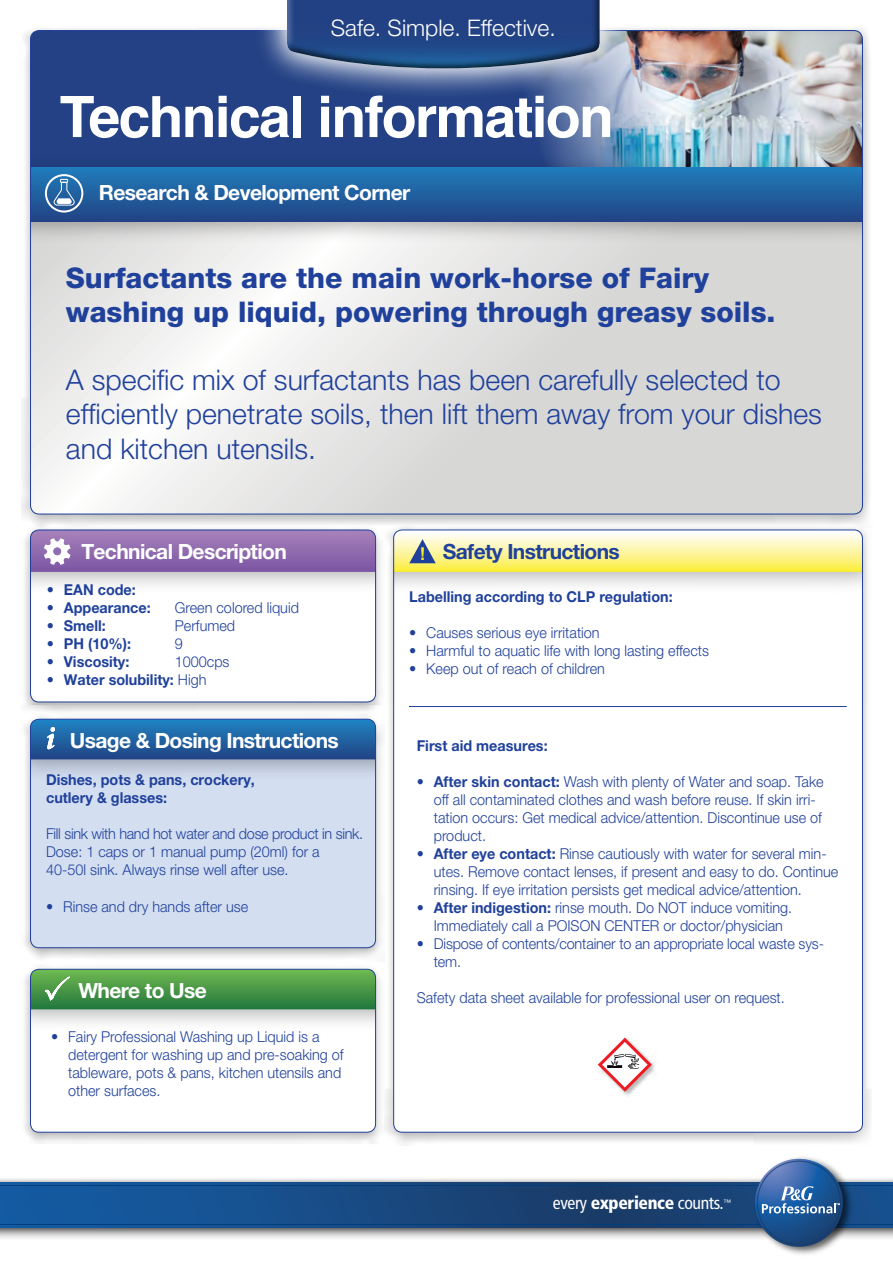
<style>
.page{position:relative;width:893px;height:1263px;background:#fff}
.page>*{position:absolute;margin:0;border:0;box-sizing:border-box;transform-origin:0 0}
.t1{font:700 57px "Helvetica";letter-spacing:-.03em;color:#fff}
.t2{font:300 28.5px/34.2px "Helvetica Neue LT Pro";color:#20419b}
.t3{font:800 28.5px/34.2px "Helvetica Neue LT Pro";color:#20419b}
.t4{font:300 22.8px "Helvetica Neue LT Pro";color:#fff}
.t5{font:700 21px "Helvetica Neue LT Pro";letter-spacing:-.03em;color:#fff}
.t6{font:700 21px "Helvetica Neue LT Pro";letter-spacing:-.03em;color:#20419b}
.t7{font:condensed 17.85px "Frutiger LT Com";letter-spacing:-.02em;color:#fff}
.t8{font:300 15px/18px "Helvetica Neue LT Pro";color:#20419b;scale:.96 1}
.t9{font:700 15px/18px "Helvetica Neue LT Pro";color:#20419b;scale:.96 1}
.t10{font:condensed 7.8px "Frutiger CE";color:#fff}
.s1{font-weight:300}
.s2{font-family:"Arial";font-size:17.55px;color:#fcee21}
.s3{font-weight:700}
.s4{font-weight:900}
</style>
<div class="page">
<div style="left:21px;top:25px;width:851px;height:503px;background:#000;opacity:.3"></div>
<div style="left:31px;top:31px;width:831px;height:483px;background:#234184;border-radius:9px"></div>
<svg style="left:31px;top:245px;width:831px;height:269px;background:#e2e2e2"></svg>
<img style="left:532px;top:31px;width:330px;height:121px">
<div style="left:31px;top:152px;width:831px;height:93px;background:#000;opacity:.3"></div>
<div style="left:31px;top:167px;width:831px;height:54px;background:linear-gradient(to bottom,#217ebd,#224586)"></div>
<div style="left:21px;top:525px;width:364px;height:191px;background:#000;opacity:.3"></div>
<div style="left:31px;top:530px;width:345px;height:172px;background:#fff;border-radius:9px"></div>
<div style="left:31px;top:530px;width:345px;height:65px;background:#000;opacity:.3"></div>
<div style="left:30px;top:530px;width:346px;height:172px;border:1px solid #20419b;border-radius:9px"></div>
<div style="left:384px;top:525px;width:488px;height:621px;background:#000;opacity:.3"></div>
<div style="left:394px;top:530px;width:468px;height:602px;background:#fff;border-radius:9px"></div>
<div style="left:394px;top:530px;width:468px;height:65px;background:#000;opacity:.3"></div>
<div style="left:21px;top:714px;width:364px;height:247px;background:#000;opacity:.3"></div>
<div style="left:31px;top:719px;width:345px;height:229px;background:#d3def1;border-radius:9px"></div>
<div style="left:31px;top:719px;width:345px;height:64px;background:#000;opacity:.3"></div>
<svg style="left:31px;top:530px;width:345px;height:42px;background:#926eb0"></svg>
<div style="left:53px;top:547px;width:9px;height:9px;background:#8e6fb1;border-radius:50%"></div>
<div style="left:52px;top:546px;width:10px;height:10px;border:1px solid #fff;border-radius:50%"></div>
<svg style="left:31px;top:719px;width:345px;height:40px;background:#2263a3"></svg>
<svg style="left:52px;top:179px;width:23px;height:27px"></svg>
<div style="left:45px;top:174px;width:38px;height:39px;border:2px solid #fff;border-radius:50%"></div>
<svg style="left:394px;top:530px;width:468px;height:42px;background:#f6f0a3"></svg>
<div style="left:21px;top:964px;width:364px;height:182px;background:#000;opacity:.3"></div>
<div style="left:31px;top:969px;width:345px;height:163px;background:#fff;border-radius:9px"></div>
<div style="left:31px;top:969px;width:345px;height:63px;background:#000;opacity:.3"></div>
<div style="left:30px;top:969px;width:346px;height:163px;border:1px solid #20419b;border-radius:9px"></div>
<svg style="left:31px;top:969px;width:345px;height:40px;background:#49974a"></svg>
<svg style="left:0;top:1182px;width:893px;height:46px;background:#174a83"></svg>
<hr style="left:0;top:1185px;width:893px;height:1px;background:#003e7e">
<hr style="left:0;top:1224px;width:893px;height:1px;background:#003e7e">
<img style="left:751px;top:1157px;width:106px;height:98px">
<svg style="left:755px;top:1159px;width:88px;height:88px;background:#295895"></svg>
<svg style="left:762px;top:1185px;width:78px;height:28px;background:#517fb4"></svg>
<hr style="left:409px;top:706px;width:438px;height:1px;background:#20419b">
<svg style="left:598px;top:1037px;width:54px;height:55px"></svg>
<svg style="left:602px;top:1042px;width:46px;height:45px"></svg>
<svg style="left:607px;top:1054px;width:32px;height:15px"></svg>
<svg style="left:255px;top:25px;width:377px;height:74px"></svg>
<div style="left:280px;top:0;width:330px;height:69px;background:#000;opacity:.75"></div>
<h3 class="t4" style="left:331px;top:14px;width:226px">Safe. Simple. Effective.</h3>
<h1 class="t1" style="left:60px;top:71px;width:556px">Technical information</h1>
<h3 class="t5" style="left:99px;top:180px;width:313px">Research &amp; Development Corner</h3>
<h2 class="t3" style="left:66px;top:260px;width:711px">Surfactants are the main work-horse of Fairy washing up liquid, powering through greasy soils.</h2>
<h2 class="t2" style="left:66px;top:362px;width:757px">A specific mix of surfactants has been carefully selected to efficiently penetrate soils, then lift them away from your dishes and kitchen utensils.</h2>
<h3 class="t5" style="left:81px;top:539px;width:207px">Technical Description</h3>
<p class="t9" style="left:47px;top:580px;width:94px">• EAN code:</p>
<p class="t9" style="left:47px;top:598px;width:110px">• Appearance:</p>
<p class="t8" style="left:175px;top:598px;width:131px">Green colored liquid</p>
<p class="t9" style="left:47px;top:616px;width:63px">• Smell:</p>
<p class="t8" style="left:175px;top:616px;width:64px">Perfumed</p>
<p class="t9" style="left:47px;top:634px;width:89px">• PH (10%):</p>
<p class="t8" style="left:175px;top:634px;width:10px">9</p>
<p class="t9" style="left:47px;top:652px;width:88px">• Viscosity:</p>
<p class="t8" style="left:175px;top:652px;width:58px">1000cps</p>
<p class="t9" style="left:47px;top:670px;width:168px">• Water solubility: <span class="s1">High</span></p>
<h3 class="t5" style="left:70px;top:727px;width:271px">Usage &amp; Dosing Instructions</h3>
<p class="t9" style="left:46px;top:771px;width:219px">Dishes, pots &amp; pans, crockery, cutlery &amp; glasses:</p>
<p class="t8" style="left:46px;top:825px;width:332px">Fill sink with hand hot water and dose product in sink.<br>Dose: 1 caps or 1 manual pump (20ml) for a<br>40-50l sink. Always rinse well after use.</p>
<p class="t8" style="left:46px;top:897px;width:212px">• Rinse and dry hands after use</p>
<h3 class="t5" style="left:78px;top:978px;width:130px">Where to Use</h3>
<p class="t8" style="left:68px;top:1028px;width:289px;text-indent:-17px">• Fairy Professional Washing up Liquid is a detergent for washing up and pre-soaking of tableware, pots &amp; pans, kitchen utensils and other surfaces.</p>
<h3 class="t6" style="left:420px;top:538px;width:201px"><span class="s2">!</span> Safety Instructions</h3>
<p class="t9" style="left:409px;top:587px;width:276px">Labelling according to CLP regulation:</p>
<p class="t8" style="left:409px;top:623px;width:200px">• Causes serious eye irritation</p>
<p class="t8" style="left:409px;top:641px;width:314px">• Harmful to aquatic life with long lasting effects</p>
<p class="t8" style="left:409px;top:659px;width:205px">• Keep out of reach of children</p>
<p class="t9" style="left:417px;top:736px;width:138px">First aid measures:</p>
<p class="t8" style="left:434px;top:772px;width:408px;text-indent:-17px"><span class="s3">• After skin contact:</span> Wash with plenty of Water and soap. Take off all contaminated clothes and wash before reuse. If skin irri&shy;tation occurs: Get medical advice/attention. Discontinue use of product.</p>
<p class="t8" style="left:434px;top:844px;width:423px;text-indent:-17px"><span class="s3">• After eye contact:</span> Rinse cautiously with water for several min&shy;utes. Remove contact lenses, if present and easy to do. Continue rinsing. If eye irritation persists get medical advice/attention.</p>
<p class="t8" style="left:417px;top:898px;width:393px;text-align:center"><span class="s3">• After indigestion:</span> rinse mouth. Do NOT induce vomiting.<br>Immediately call a POISON CENTER or doctor/physician</p>
<p class="t8" style="left:434px;top:934px;width:408px;text-indent:-17px">• Dispose of contents/container to an appropriate local waste sys&shy;tem.</p>
<p class="t8" style="left:417px;top:988px;width:385px">Safety data sheet available for professional user on request.</p>
<p class="t7" style="left:553px;top:1192px;width:172px">every <span class="s4">experience</span> counts.</p>
<p class="t10" style="left:723px;top:1197px;width:9px">™</p>
</div>
